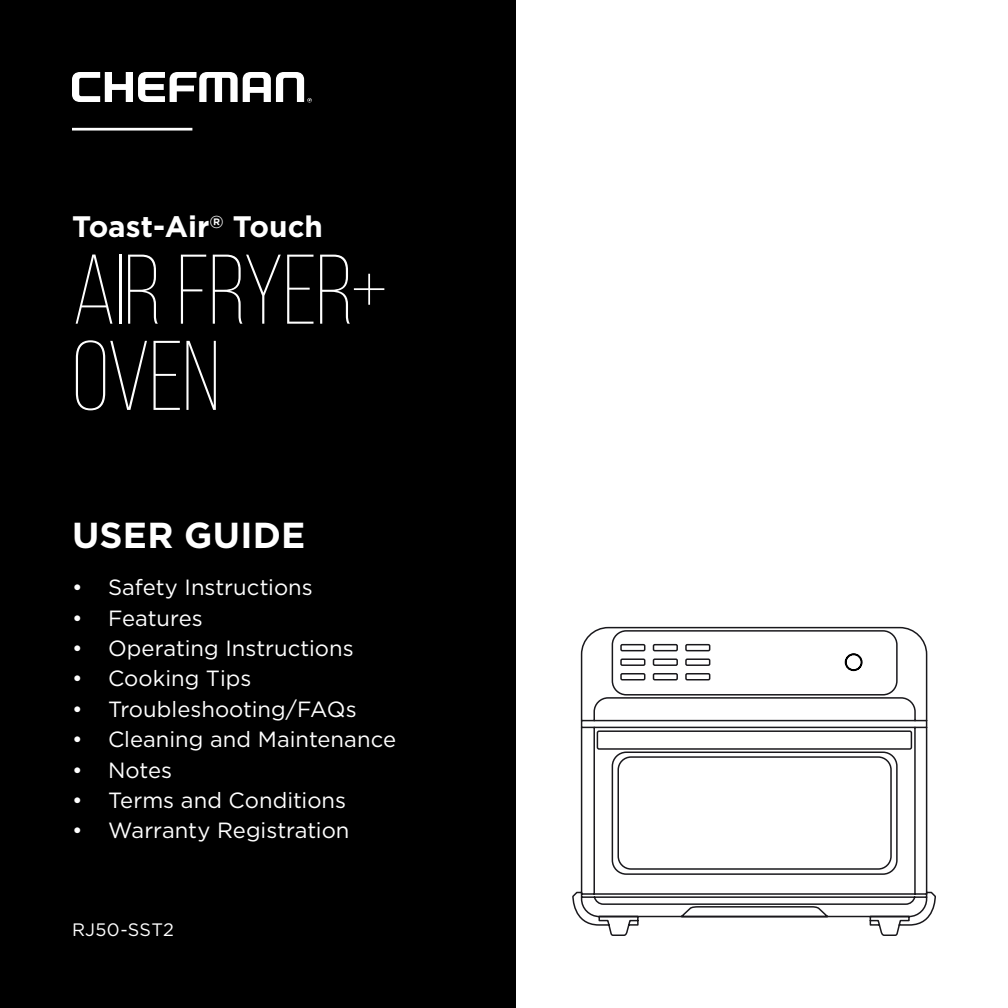
<style>
.page{position:relative;width:1008px;height:1008px;background:#fff}
.page>*{position:absolute;margin:0;border:0;box-sizing:border-box;transform-origin:0 0}
.t1{font:300 98.6px/86.2px "Bebas Neue";letter-spacing:-.01em;color:#fff}
.t2{font:700 36.2px "Gotham";letter-spacing:.005em;color:#fff}
.t3{font:700 29.6px "Gotham";color:#fff}
.t4{font:22px "Gotham";color:#fff}
.t5{font:18px "Gotham";letter-spacing:.015em;color:#fff}
</style>
<div class="page">
<div style="left:0;top:0;width:516px;height:1008px;background:#000"></div>
<hr style="left:72px;top:128px;width:120px;height:3px;background:#fff">
<svg style="left:72px;top:72px;width:240px;height:30px"></svg>
<svg style="left:572px;top:626px;width:364px;height:310px"></svg>
<div style="left:620px;top:644px;width:25px;height:7px;border:2px solid #19181c"></div>
<div style="left:620px;top:658px;width:25px;height:8px;border:2px solid #19181c"></div>
<div style="left:620px;top:673px;width:25px;height:8px;border:2px solid #19181c"></div>
<div style="left:653px;top:644px;width:25px;height:7px;border:2px solid #19181c"></div>
<div style="left:653px;top:658px;width:25px;height:8px;border:2px solid #19181c"></div>
<div style="left:653px;top:673px;width:25px;height:8px;border:2px solid #19181c"></div>
<div style="left:685px;top:644px;width:25px;height:7px;border:2px solid #19181c"></div>
<div style="left:685px;top:658px;width:25px;height:8px;border:2px solid #19181c"></div>
<div style="left:685px;top:673px;width:25px;height:8px;border:2px solid #19181c"></div>
<svg style="left:844px;top:653px;width:19px;height:19px"></svg>
<p class="t3" style="left:72px;top:210px;width:253px">Toast-Air<sup>®</sup> Touch</p>
<p class="t1" style="left:72px;top:246px;width:318px">AIR FRYER+<br>OVEN</p>
<p class="t2" style="left:72px;top:514px;width:235px">USER GUIDE</p>
<p class="t4" style="left:72px;top:573px;width:242px">• Safety Instructions</p>
<p class="t4" style="left:72px;top:604px;width:132px">• Features</p>
<p class="t4" style="left:72px;top:634px;width:283px">• Operating Instructions</p>
<p class="t4" style="left:72px;top:664px;width:181px">• Cooking Tips</p>
<p class="t4" style="left:72px;top:695px;width:286px">• Troubleshooting/FAQs</p>
<p class="t4" style="left:72px;top:725px;width:326px">• Cleaning and Maintenance</p>
<p class="t4" style="left:72px;top:756px;width:102px">• Notes</p>
<p class="t4" style="left:72px;top:786px;width:276px">• Terms and Conditions</p>
<p class="t4" style="left:72px;top:816px;width:279px">• Warranty Registration</p>
<p class="t5" style="left:72px;top:918px;width:103px">RJ50-SST2</p>
</div>
